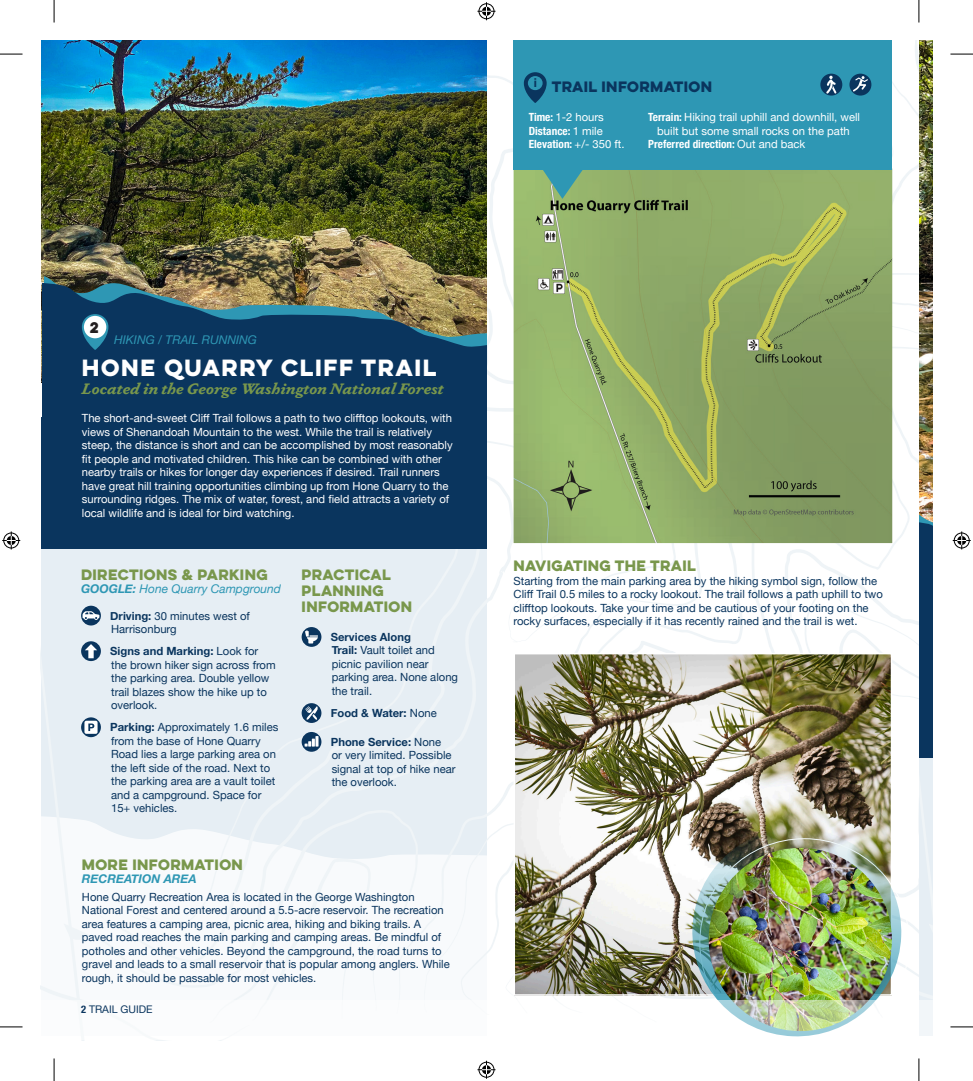
<style>
.page{position:relative;width:973px;height:1081px;background:#fff}
.page>*{position:absolute;margin:0;border:0;box-sizing:border-box;transform-origin:0 0}
.t1{font:700 21px "Lulo Clean One";letter-spacing:-.15em;color:#fff}
.t2{font:italic 700 15px "Dapifer";color:#79974c}
.t3{font:700 13.8px "Lulo Clean One";color:#231f20}
.t4{font:700 13.5px/16.2px "Lulo Clean One";letter-spacing:-.2em;color:#79974c}
.t5{font:700 13.5px "Lulo Clean One";letter-spacing:-.2em;color:#0a355e}
.t6{font:700 12.3px "Helvetica Neue";color:#0a355e}
.t7{font:italic 12px "Helvetica Neue";color:#2e97b4}
.t8{font:italic 700 12px "Helvetica Neue";color:#2e97b4}
.t9{font:11.25px/13.5px "Helvetica Neue";color:#0a355e}
.t10{font:11.25px/13.5px "Helvetica Neue";color:#fff}
.t11{font:700 condensed 11.25px/13.5px "Helvetica Neue";color:#fff}
.t12{font:700 11.25px "Helvetica Neue";color:#0a355e}
.t13{font:10.5px "Helvetica Neue";color:#0a355e}
.s1{font-weight:400;font-stretch:normal}
.s2{font-weight:700;font-stretch:condensed}
.s3{font-weight:700}
.s4{font-weight:400}
</style>
<div class="page">
<svg style="left:41px;top:41px;width:470px;height:958px;fill:#e6eef4"></svg>
<img style="left:42px;top:41px;width:444px;height:341px">
<img style="left:45px;top:272px;width:441px;height:10px">
<svg style="left:43px;top:282px;width:443px;height:135px;background:#264960"></svg>
<div style="left:41px;top:417px;width:445px;height:132px;background:#0a355e"></div>
<img style="left:511px;top:41px;width:421px;height:958px">
<svg style="left:903px;top:838px;width:6px;height:161px"></svg>
<img style="left:690px;top:825px;width:213px;height:174px">
<img style="left:708px;top:847px;width:183px;height:183px;border-radius:92px">
<svg style="left:81px;top:605px;width:20px;height:20px"></svg>
<svg style="left:82px;top:611px;width:17px;height:8px"></svg>
<svg style="left:81px;top:641px;width:20px;height:20px"></svg>
<svg style="left:85px;top:644px;width:12px;height:14px"></svg>
<svg style="left:81px;top:717px;width:20px;height:20px"></svg>
<svg style="left:84px;top:720px;width:13px;height:13px"></svg>
<svg style="left:301px;top:627px;width:20px;height:19px"></svg>
<svg style="left:305px;top:630px;width:13px;height:13px"></svg>
<svg style="left:301px;top:703px;width:20px;height:19px"></svg>
<svg style="left:305px;top:706px;width:13px;height:14px"></svg>
<svg style="left:301px;top:731px;width:20px;height:20px"></svg>
<svg style="left:304px;top:735px;width:14px;height:11px"></svg>
<svg style="left:82px;top:314px;width:26px;height:36px"></svg>
<div style="left:84px;top:316px;width:22px;height:22px;background:#fff;border-radius:50%"></div>
<div style="left:41px;top:999px;width:891px;height:40px;background:#fff"></div>
<svg style="left:0;top:54px;width:22px;height:1px"></svg>
<svg style="left:950px;top:54px;width:22px;height:1px"></svg>
<svg style="left:0;top:1026px;width:22px;height:1px"></svg>
<svg style="left:950px;top:1026px;width:22px;height:1px"></svg>
<svg style="left:54px;top:0;width:1px;height:22px"></svg>
<svg style="left:54px;top:1058px;width:1px;height:22px"></svg>
<svg style="left:918px;top:0;width:1px;height:22px"></svg>
<svg style="left:918px;top:1058px;width:1px;height:22px"></svg>
<svg style="left:477px;top:2px;width:18px;height:18px"></svg>
<svg style="left:477px;top:1060px;width:18px;height:18px"></svg>
<svg style="left:2px;top:531px;width:18px;height:18px"></svg>
<svg style="left:952px;top:531px;width:18px;height:18px"></svg>
<p class="t6" style="left:533px;top:73px;width:5px">i</p>
<p class="t11" style="left:528px;top:109px;width:97px">Time: <span class="s1">1-2 hours<br></span>Distance: <span class="s1">1 mile<br></span>Elevation: <span class="s1">+/- 350 ft.</span></p>
<p class="t5" style="left:551px;top:76px;width:165px">TRAIL INFORMATION</p>
<p class="t10" style="left:648px;top:111px;width:213px"><span class="s2">Terrain:</span> Hiking trail uphill and downhill, well</p>
<p class="t10" style="left:657px;top:125px;width:194px">built but some small rocks on the path</p>
<p class="t11" style="left:648px;top:137px;width:159px">Preferred direction: <span class="s1">Out and back</span></p>
<p class="t3" style="left:90px;top:316px;width:14px">2</p>
<p class="t7" style="left:114px;top:330px;width:144px">HIKING / TRAIL RUNNING</p>
<h1 class="t1" style="left:82px;top:351px;width:361px">HONE QUARRY CLIFF TRAIL</h1>
<h2 class="t2" style="left:82px;top:377px;width:363px">Located in the George Washington National Forest</h2>
<p class="t10" style="left:82px;top:412px;width:372px">The short-and-sweet Cliff Trail follows a path to two clifftop lookouts, with views of Shenandoah Mountain to the west. While the trail is relatively steep, the distance is short and can be accomplished by most reasonably fit people and motivated children. This hike can be combined with other nearby trails or hikes for longer day experiences if desired. Trail runners have great hill training opportunities climbing up from Hone Quarry to the surrounding ridges. The mix of water, forest, and field attracts a variety of local wildlife and is ideal for bird watching.</p>
<p class="t4" style="left:81px;top:565px;width:191px">DIRECTIONS &amp; PARKING</p>
<p class="t7" style="left:81px;top:580px;width:201px"><span class="s3">GOOGLE:</span> Hone Quarry Campground</p>
<p class="t9" style="left:110px;top:609px;width:141px"><span class="s3">Driving:</span> 30 minutes west of<br>Harrisonburg</p>
<p class="t9" style="left:110px;top:644px;width:167px"><span class="s3">Signs and Marking:</span> Look for the brown hiker sign across from the parking area. Double yellow trail blazes show the hike up to overlook.</p>
<p class="t9" style="left:110px;top:720px;width:169px"><span class="s3">Parking:</span> Approximately 1.6 miles from the base of Hone Quarry<br>Road lies a large parking area on the left side of the road. Next to the parking area are a vault toilet and a campground. Space for<br>15+ vehicles.</p>
<p class="t4" style="left:301px;top:565px;width:115px">PRACTICAL<br>PLANNING<br>INFORMATION</p>
<p class="t9" style="left:331px;top:630px;width:129px"><span class="s3">Services Along<br>Trail:</span> Vault toilet and picnic pavilion near parking area. None along the trail.</p>
<p class="t12" style="left:331px;top:704px;width:107px">Food &amp; Water: <span class="s4">None</span></p>
<p class="t9" style="left:331px;top:735px;width:126px"><span class="s3">Phone Service:</span> None<br>or very limited. Possible signal at top of hike near the overlook.</p>
<p class="t4" style="left:82px;top:855px;width:165px">MORE INFORMATION</p>
<p class="t8" style="left:82px;top:869px;width:116px">RECREATION AREA</p>
<p class="t9" style="left:82px;top:890px;width:369px">Hone Quarry Recreation Area is located in the George Washington National Forest and centered around a 5.5-acre reservoir. The recreation area features a camping area, picnic area, hiking and biking trails. A paved road reaches the main parking and camping areas. Be mindful of potholes and other vehicles. Beyond the campground, the road turns to gravel and leads to a small reservoir that is popular among anglers. While rough, it should be passable for most vehicles.</p>
<p class="t13" style="left:81px;top:1001px;width:73px"><span class="s2">2</span> TRAIL GUIDE</p>
<p class="t4" style="left:513px;top:557px;width:187px">NAVIGATING THE TRAIL</p>
<p class="t9" style="left:513px;top:574px;width:371px">Starting from the main parking area by the hiking symbol sign, follow the Cliff Trail 0.5 miles to a rocky lookout. The trail follows a path uphill to two clifftop lookouts. Take your time and be cautious of your footing on the rocky surfaces, especially if it has recently rained and the trail is wet.</p>
</div>
